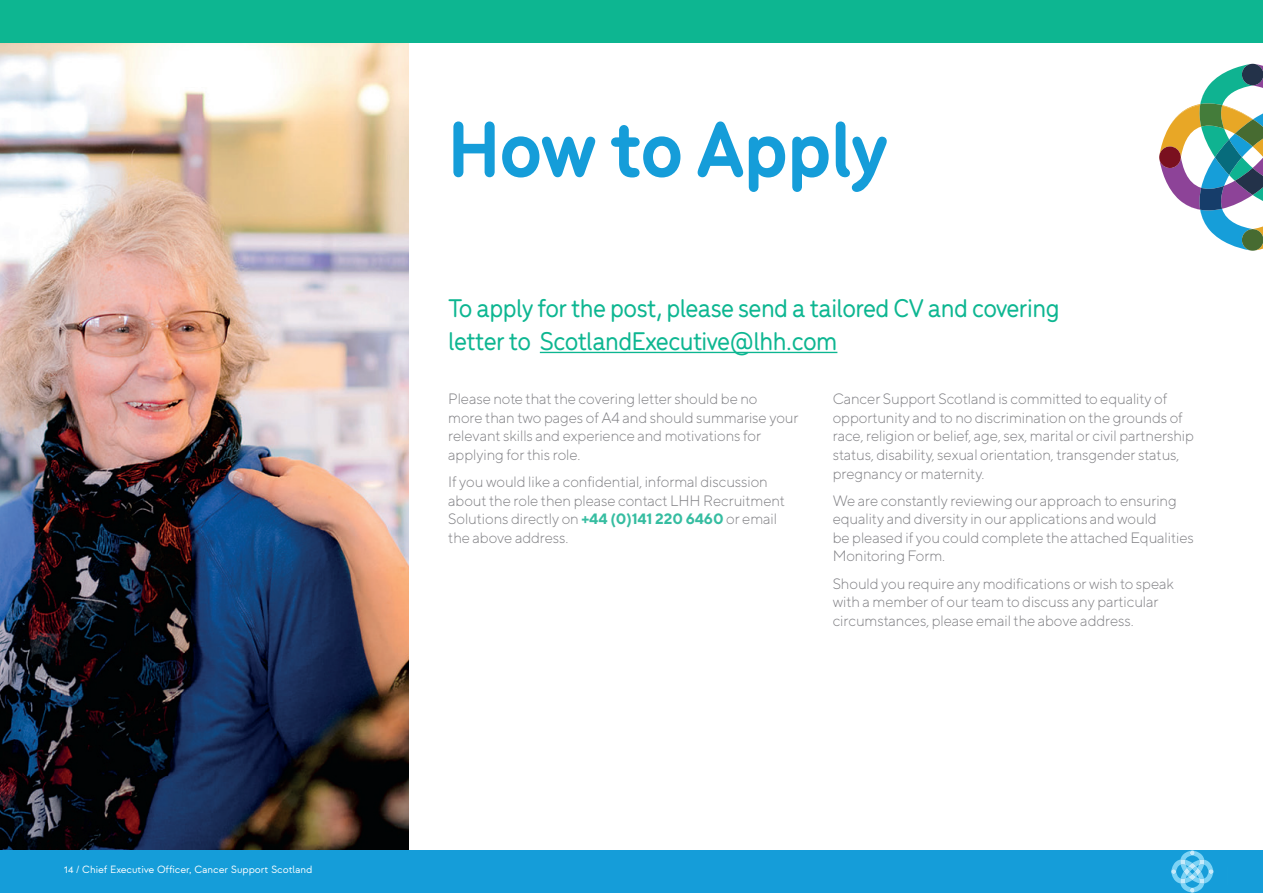
<style>
.page{position:relative;width:1263px;height:893px;background:#fff}
.page>*{position:absolute;margin:0;border:0;box-sizing:border-box;transform-origin:0 0}
.t1{font:700 82.5px "Menco";letter-spacing:-.01em;color:#159dd9}
.t2{font:500 27px/32.4px "Menco";letter-spacing:-.02em;color:#0db691}
.t3{font:300 15px/18.6px "TT Norms";letter-spacing:-.01em;color:#7f7f83}
.t4{font:10.5px "Strawford";letter-spacing:-.01em;color:#fff}
.s1{font-weight:700;color:#36bda1}
</style>
<div class="page">
<img style="left:0;top:43px;width:409px;height:807px">
<div style="left:0;top:850px;width:1263px;height:43px;background:#159dd9"></div>
<div style="left:0;top:0;width:1263px;height:43px;background:#0db691"></div>
<hr style="left:540px;top:352px;width:297px;height:1px;background:#0db691">
<svg style="left:1171px;top:850px;width:42px;height:43px"></svg>
<svg style="left:1159px;top:64px;width:104px;height:187px"></svg>
<p class="t4" style="left:64px;top:863px;width:250px">14 / Chief Executive Officer, Cancer Support Scotland</p>
<h1 class="t1" style="left:448px;top:89px;width:442px">How to Apply</h1>
<h2 class="t2" style="left:448px;top:291px;width:613px">To apply for the post, please send a tailored CV and covering letter to ScotlandExecutive@lhh.com</h2>
<p class="t3" style="left:448px;top:389px;width:352px">Please note that the covering letter should be no<br>more than two pages of A4 and should summarise your relevant skills and experience and motivations for applying for this role.</p>
<p class="t3" style="left:448px;top:472px;width:338px">If you would like a confidential, informal discussion about the role then please contact LHH Recruitment Solutions directly on <span class="s1">+44 (0)141 220 6460</span> or email the above address.</p>
<p class="t3" style="left:833px;top:389px;width:363px">Cancer Support Scotland is committed to equality of opportunity and to no discrimination on the grounds of race, religion or belief, age, sex, marital or civil partnership status, disability, sexual orientation, transgender status, pregnancy or maternity.</p>
<p class="t3" style="left:833px;top:491px;width:363px">We are constantly reviewing our approach to ensuring equality and diversity in our applications and would<br>be pleased if you could complete the attached Equalities Monitoring Form.</p>
<p class="t3" style="left:833px;top:574px;width:343px">Should you require any modifications or wish to speak with a member of our team to discuss any particular circumstances, please email the above address.</p>
</div>
